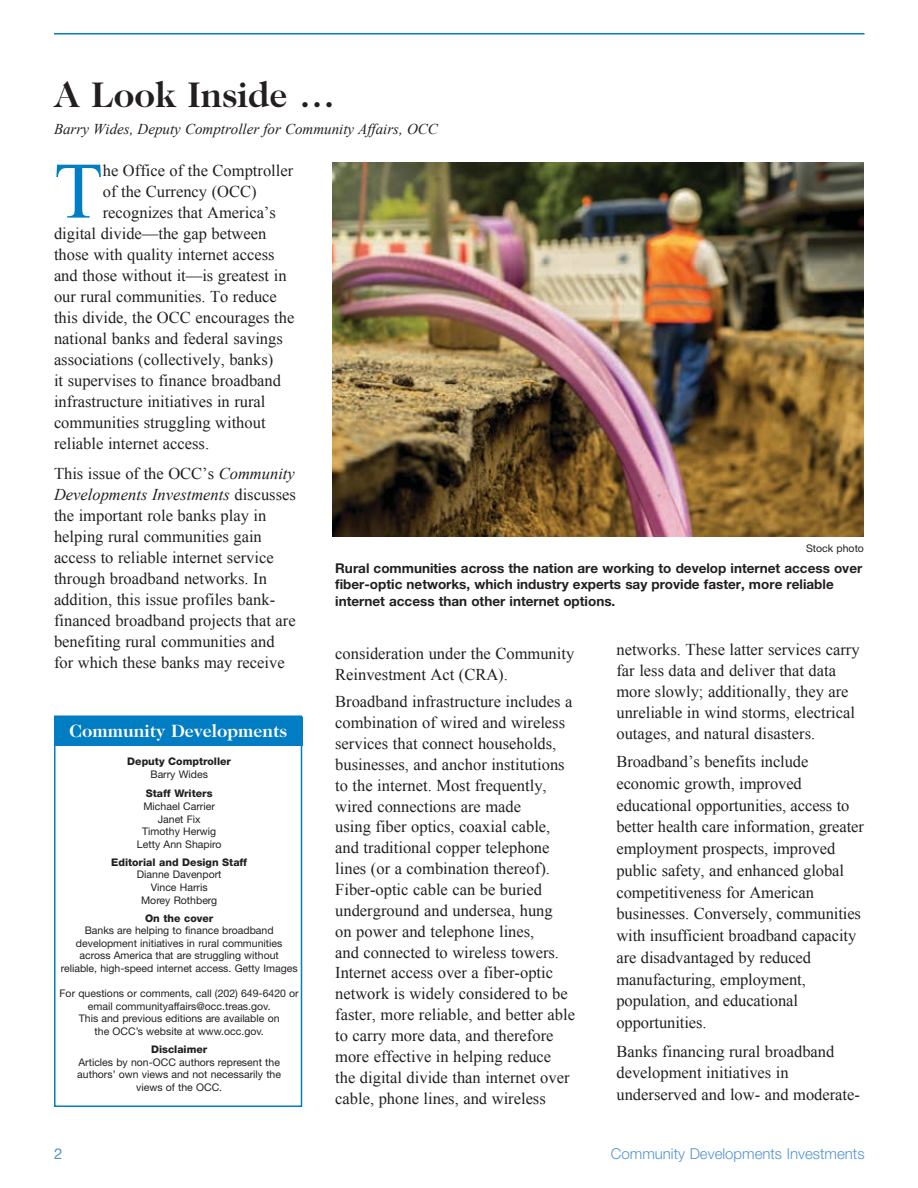
<style>
.page{position:relative;width:918px;height:1188px;background:#fff}
.page>*{position:absolute;margin:0;border:0;box-sizing:border-box;transform-origin:0 0}
.t1{font:79.95px "Times New Roman";color:#007dc3}
.t2{font:700 36px "Caslon 224 Std";color:#231f20}
.t3{font:700 18px "Caslon 224 Std";color:#fff}
.t4{font:16.5px/20.9px "Times New Roman";color:#231f20}
.t5{font:italic 15px "Times New Roman";color:#231f20}
.t6{font:300 15px "Helvetica Neue LT Std";color:#5394cf}
.t7{font:15px "Helvetica Neue LT Std";color:#5394cf}
.t8{font:700 13.5px/16.5px "Helvetica Neue LT Std";color:#231f20}
.t9{font:10.5px/12.6px "Helvetica Neue LT Std";color:#231f20;text-align:center}
.t10{font:800 10.5px "Helvetica Neue LT Std";color:#231f20}
.s1{font-style:italic}
</style>
<div class="page">
<hr style="left:54px;top:33px;width:811px;height:1px;background:#007dc3">
<div style="left:55px;top:717px;width:248px;height:28px;background:#007dc3"></div>
<div style="left:54px;top:716px;width:248px;height:391px;border:2px solid #007dc3"></div>
<img style="left:332px;top:162px;width:531px;height:375px">
<h2 class="t2" style="left:54px;top:74px;width:283px">A Look Inside …</h2>
<p class="t5" style="left:54px;top:119px;width:385px">Barry Wides, Deputy Comptroller for Community Affairs, OCC</p>
<h1 class="t1" style="left:54px;top:137px;width:50px">T</h1>
<p class="t4" style="left:103px;top:159px;width:192px">he Office of the Comptroller</p>
<p class="t4" style="left:103px;top:180px;width:155px">of the Currency (OCC)</p>
<p class="t4" style="left:103px;top:201px;width:175px">recognizes that America’s</p>
<p class="t4" style="left:54px;top:222px;width:214px">digital divide—the gap between</p>
<p class="t4" style="left:54px;top:243px;width:222px">those with quality internet access</p>
<p class="t4" style="left:54px;top:264px;width:234px">and those without it—is greatest in</p>
<p class="t4" style="left:54px;top:285px;width:224px">our rural communities. To reduce</p>
<p class="t4" style="left:54px;top:306px;width:242px">this divide, the OCC encourages the</p>
<p class="t4" style="left:54px;top:327px;width:230px">national banks and federal savings</p>
<p class="t4" style="left:54px;top:348px;width:221px">associations (collectively, banks)</p>
<p class="t4" style="left:54px;top:369px;width:229px">it supervises to finance broadband</p>
<p class="t4" style="left:54px;top:390px;width:213px">infrastructure initiatives in rural</p>
<p class="t4" style="left:54px;top:411px;width:213px">communities struggling without</p>
<p class="t4" style="left:54px;top:432px;width:157px">reliable internet access.</p>
<p class="t4" style="left:54px;top:462px;width:243px">This issue of the OCC’s <span class="s1">Community Developments Investments</span> discusses the important role banks play in helping rural communities gain access to reliable internet service through broadband networks. In addition, this issue profiles bank&shy;financed broadband projects that are benefiting rural communities and for which these banks may receive</p>
<p class="t9" style="left:806px;top:542px;width:59px">Stock photo</p>
<p class="t8" style="left:335px;top:560px;width:529px">Rural communities across the nation are working to develop internet access over fiber-optic networks, which industry experts say provide faster, more reliable internet access than other internet options.</p>
<p class="t4" style="left:616px;top:639px;width:245px">networks. These latter services carry far less data and deliver that data more slowly; additionally, they are unreliable in wind storms, electrical outages, and natural disasters.</p>
<p class="t4" style="left:616px;top:750px;width:249px;line-height:21.8px">Broadband’s benefits include economic growth, improved educational opportunities, access to better health care information, greater employment prospects, improved public safety, and enhanced global competitiveness for American businesses. Conversely, communities with insufficient broadband capacity are disadvantaged by reduced manufacturing, employment, population, and educational opportunities.</p>
<p class="t4" style="left:616px;top:1040px;width:245px;line-height:21.8px">Banks financing rural broadband development initiatives in underserved and low- and moderate-</p>
<p class="t4" style="left:335px;top:642px;width:241px">consideration under the Community<br>Reinvestment Act (CRA).</p>
<p class="t4" style="left:335px;top:691px;width:241px">Broadband infrastructure includes a combination of wired and wireless services that connect households, businesses, and anchor institutions to the internet. Most frequently, wired connections are made<br>using fiber optics, coaxial cable, and traditional copper telephone lines (or a combination thereof).<br>Fiber-optic cable can be buried underground and undersea, hung<br>on power and telephone lines,<br>and connected to wireless towers.<br>Internet access over a fiber-optic network is widely considered to be faster, more reliable, and better able to carry more data, and therefore more effective in helping reduce the digital divide than internet over cable, phone lines, and wireless</p>
<p class="t3" style="left:70px;top:721px;width:219px">Community Developments</p>
<p class="t10" style="left:127px;top:755px;width:105px">Deputy Comptroller</p>
<p class="t9" style="left:150px;top:768px;width:59px">Barry Wides</p>
<p class="t10" style="left:146px;top:787px;width:68px">Staff Writers</p>
<p class="t9" style="left:137px;top:800px;width:86px">Michael Carrier<br>Janet Fix<br>Timothy Herwig<br>Letty Ann Shapiro</p>
<p class="t10" style="left:111px;top:856px;width:137px">Editorial and Design Staff</p>
<p class="t9" style="left:137px;top:868px;width:86px">Dianne Davenport<br>Vince Harris<br>Morey Rothberg</p>
<p class="t10" style="left:145px;top:912px;width:70px">On the cover</p>
<p class="t9" style="left:61px;top:924px;width:238px">Banks are helping to finance broadband development initiatives in rural communities across America that are struggling without reliable, high-speed internet access. Getty Images</p>
<p class="t9" style="left:60px;top:987px;width:241px">For questions or comments, call (202) 649-6420 or email communityaffairs@occ.treas.gov.<br>This and previous editions are available on<br>the OCC’s website at www.occ.gov.</p>
<p class="t10" style="left:151px;top:1043px;width:58px">Disclaimer</p>
<p class="t9" style="left:77px;top:1055px;width:205px">Articles by non-OCC authors represent the authors’ own views and not necessarily the views of the OCC.</p>
<p class="t7" style="left:54px;top:1144px;width:10px">2</p>
<p class="t6" style="left:611px;top:1144px;width:255px">Community Developments Investments</p>
</div>
